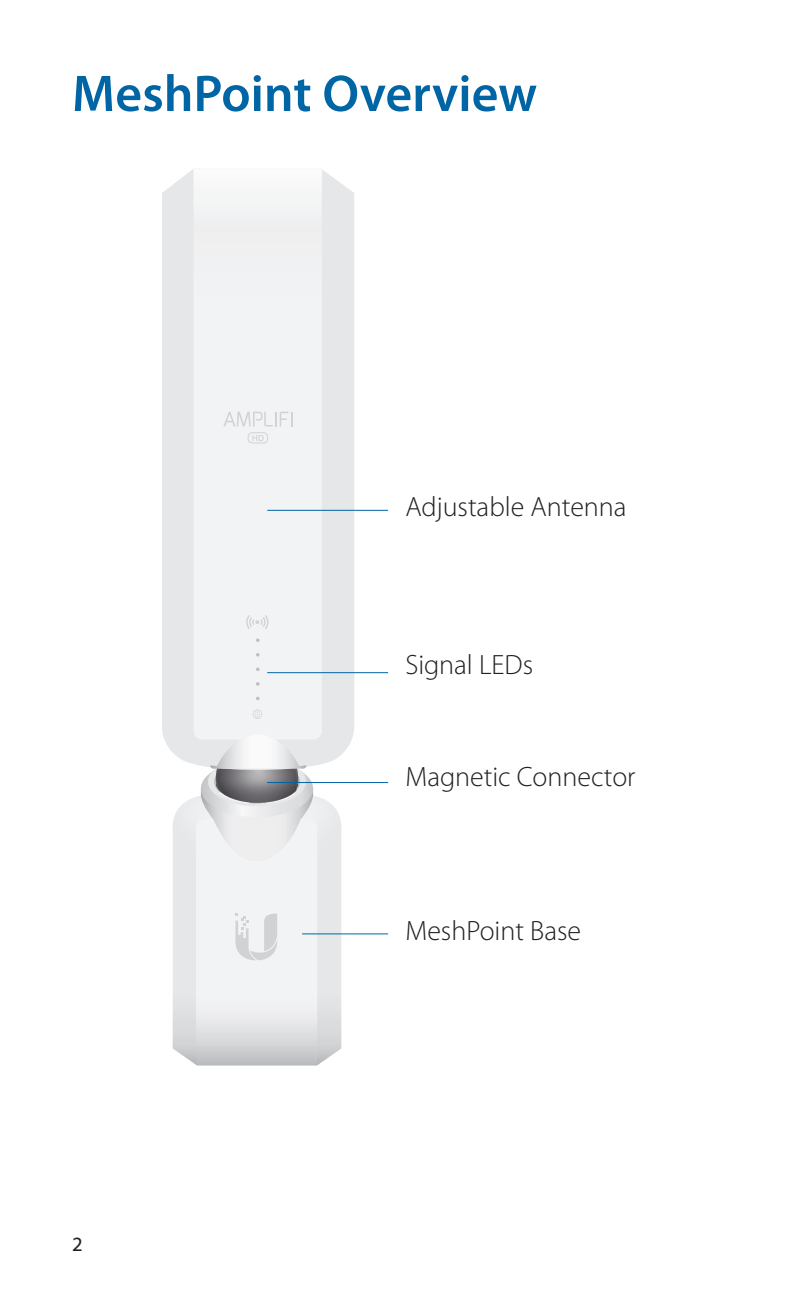
<style>
.page{position:relative;width:792px;height:1296px;background:#fff}
.page>*{position:absolute;margin:0;border:0;box-sizing:border-box;transform-origin:0 0}
.t1{font:600 52px "Myriad Pro";color:#0065a4}
.t2{font:300 28px "Myriad Pro";color:#231f20}
.t3{font:20px "Myriad Web Pro";color:#231f20}
</style>
<div class="page">
<svg style="left:173px;top:887px;width:168px;height:178px"></svg>
<div style="left:162px;top:169px;width:192px;height:596px;background:#e6e7e9"></div>
<div style="left:194px;top:169px;width:128px;height:571px;background:#f2f3f4"></div>
<svg style="left:196px;top:735px;width:124px;height:330px"></svg>
<svg style="left:256px;top:638px;width:4px;height:4px"></svg>
<svg style="left:256px;top:653px;width:4px;height:4px"></svg>
<svg style="left:256px;top:668px;width:4px;height:3px"></svg>
<svg style="left:256px;top:682px;width:4px;height:4px"></svg>
<svg style="left:256px;top:697px;width:4px;height:3px"></svg>
<svg style="left:253px;top:709px;width:9px;height:10px"></svg>
<svg style="left:246px;top:615px;width:23px;height:14px"></svg>
<svg style="left:233px;top:908px;width:48px;height:54px;fill:#f2f3f4"></svg>
<svg style="left:223px;top:412px;width:69px;height:15px"></svg>
<svg style="left:252px;top:435px;width:12px;height:6px"></svg>
<div style="left:248px;top:432px;width:20px;height:11px;border:1px solid #d1d2d4;border-radius:4px"></div>
<hr style="left:267px;top:672px;width:121px;height:1px;background:#0065a4">
<hr style="left:267px;top:782px;width:121px;height:1px;background:#0065a4">
<hr style="left:302px;top:933px;width:86px;height:2px;background:#0065a4">
<hr style="left:267px;top:510px;width:121px;height:1px;background:#0065a4">
<h1 class="t1" style="left:72px;top:60px;width:467px">MeshPoint Overview</h1>
<p class="t2" style="left:405px;top:490px;width:223px">Adjustable Antenna</p>
<p class="t2" style="left:405px;top:648px;width:129px">Signal LEDs</p>
<p class="t2" style="left:405px;top:760px;width:232px">Magnetic Connector</p>
<p class="t3" style="left:72px;top:1234px;width:12px">2</p>
<p class="t2" style="left:405px;top:914px;width:177px">MeshPoint Base</p>
</div>
